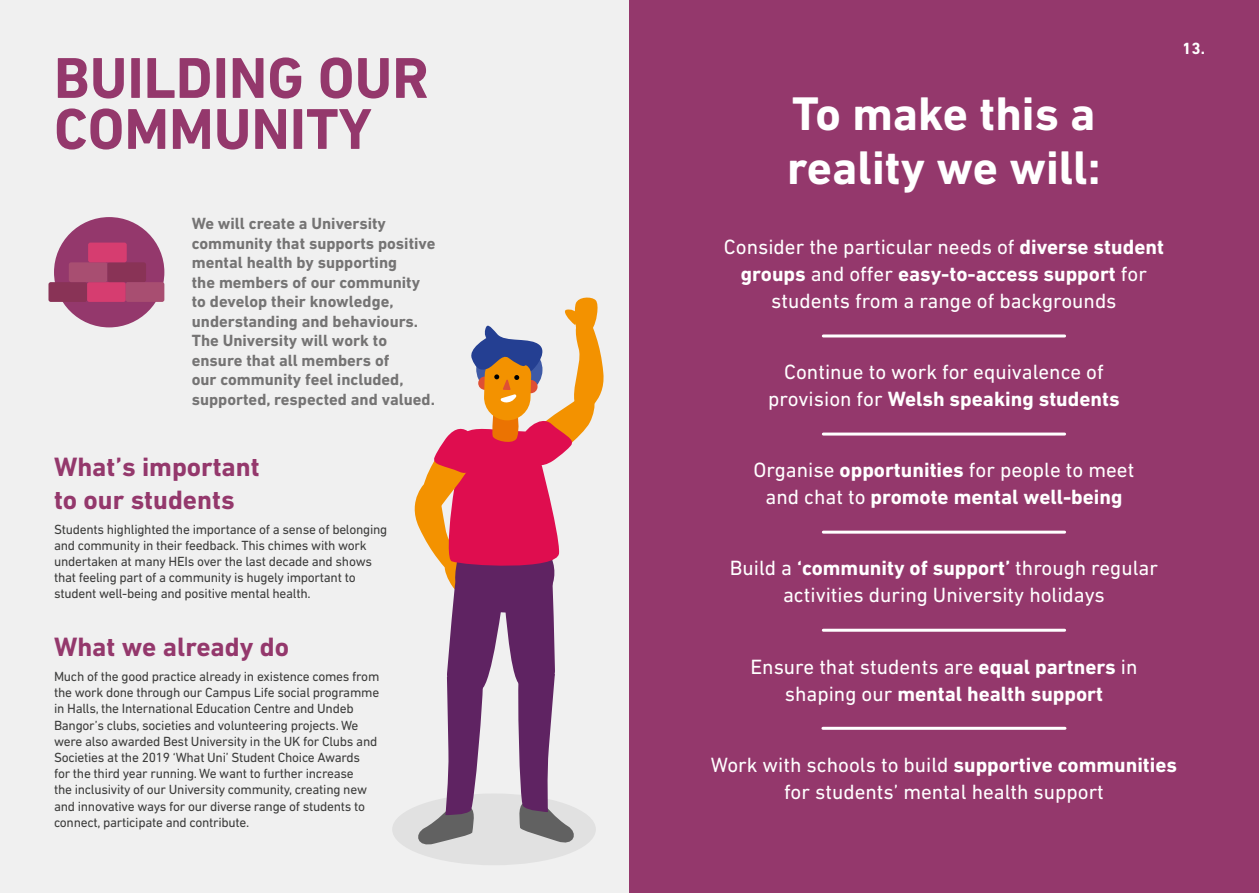
<style>
.page{position:relative;width:1259px;height:893px;background:#f0f0f0}
.page>*{position:absolute;margin:0;border:0;box-sizing:border-box;transform-origin:0 0}
.t1{font:700 58.5px/51px "DIN Next LT Pro";color:#94386c}
.t2{font:700 48px/54px "DIN Next LT Pro";color:#fff}
.t3{font:700 27px/32.4px "DIN Next LT Pro";color:#94386c}
.t4{font:21px/27px "DIN Next LT Pro";color:#fff;text-align:center}
.t5{font:700 21px/27px "DIN Next LT Pro";color:#fff;text-align:center}
.t6{font:700 16.5px/19.5px "DIN Next LT Pro";color:#757474}
.t7{font:700 16.5px "DIN Next LT Pro";color:#fff}
.t8{font:13.5px/16.2px "DIN Next LT Pro";letter-spacing:-.02em;color:#3c3c3b}
.s1{font-weight:700}
.s2{font-weight:400}
</style>
<div class="page">
<div style="left:54px;top:217px;width:110px;height:110px;background:#94386c;border-radius:50%"></div>
<div style="left:629px;top:0;width:630px;height:893px;background:#94386c"></div>
<hr style="left:823px;top:334px;width:241px;height:3px;background:#fff">
<hr style="left:823px;top:433px;width:241px;height:3px;background:#fff">
<hr style="left:823px;top:531px;width:241px;height:3px;background:#fff">
<hr style="left:823px;top:629px;width:241px;height:3px;background:#fff">
<hr style="left:823px;top:727px;width:242px;height:3px;background:#fff">
<div style="left:392px;top:793px;width:204px;height:72px;background:#e1e1e1;border-radius:50%"></div>
<svg style="left:406px;top:297px;width:198px;height:548px"></svg>
<div style="left:48px;top:282px;width:39px;height:20px;background:#893356;border-radius:2px"></div>
<div style="left:87px;top:282px;width:39px;height:20px;background:#d63d70;border-radius:2px"></div>
<div style="left:69px;top:262px;width:38px;height:20px;background:#a84e71;border-radius:2px"></div>
<div style="left:107px;top:262px;width:39px;height:20px;background:#893356;border-radius:2px"></div>
<div style="left:88px;top:243px;width:39px;height:19px;background:#d63d70;border-radius:2px"></div>
<div style="left:126px;top:282px;width:38px;height:20px;background:#a84e71;border-radius:2px"></div>
<h1 class="t1" style="left:54px;top:52px;width:376px">BUILDING OUR<br>COMMUNITY</h1>
<p class="t6" style="left:192px;top:214px;width:245px">We will create a University community that supports positive mental health by supporting<br>the members of our community to develop their knowledge, understanding and behaviours.<br>The University will work to ensure that all members of<br>our community feel included, supported, respected and valued.</p>
<h3 class="t3" style="left:54px;top:451px;width:207px">What’s important to our students</h3>
<p class="t8" style="left:54px;top:521px;width:335px">Students highlighted the importance of a sense of belonging and community in their feedback. This chimes with work undertaken at many HEIs over the last decade and shows that feeling part of a community is hugely important to student well-being and positive mental health.</p>
<h3 class="t3" style="left:54px;top:631px;width:236px">What we already do</h3>
<p class="t8" style="left:54px;top:668px;width:327px">Much of the good practice already in existence comes from the work done through our Campus Life social programme in Halls, the International Education Centre and Undeb Bangor’s clubs, societies and volunteering projects. We were also awarded Best University in the UK for Clubs and Societies at the 2019 ‘What Uni’ Student Choice Awards for the third year running. We want to further increase<br>the inclusivity of our University community, creating new and innovative ways for our diverse range of students to connect, participate and contribute.</p>
<h2 class="t2" style="left:787px;top:87px;width:315px">To make this a reality we will:</h2>
<h3 class="t4" style="left:724px;top:233px;width:441px">Consider the particular needs of <span class="s1">diverse student groups</span> and offer <span class="s1">easy-to-access support</span> for students from a range of backgrounds</h3>
<h3 class="t4" style="left:768px;top:358px;width:353px">Continue to work for equivalence of provision for <span class="s1">Welsh speaking students</span></h3>
<h3 class="t5" style="left:753px;top:457px;width:382px"><span class="s2">Organise</span> opportunities <span class="s2">for people to meet and chat to</span> promote mental well-being</h3>
<h3 class="t4" style="left:730px;top:554px;width:430px">Build a <span class="s1">‘community of support’</span> through regular activities during University holidays</h3>
<h3 class="t4" style="left:750px;top:653px;width:388px">Ensure that students are <span class="s1">equal partners</span> in shaping our <span class="s1">mental health support</span></h3>
<p class="t7" style="left:1182px;top:39px;width:24px">13.</p>
<h3 class="t4" style="left:711px;top:751px;width:468px">Work with schools to build <span class="s1">supportive communities </span>for students’ mental health support</h3>
</div>
